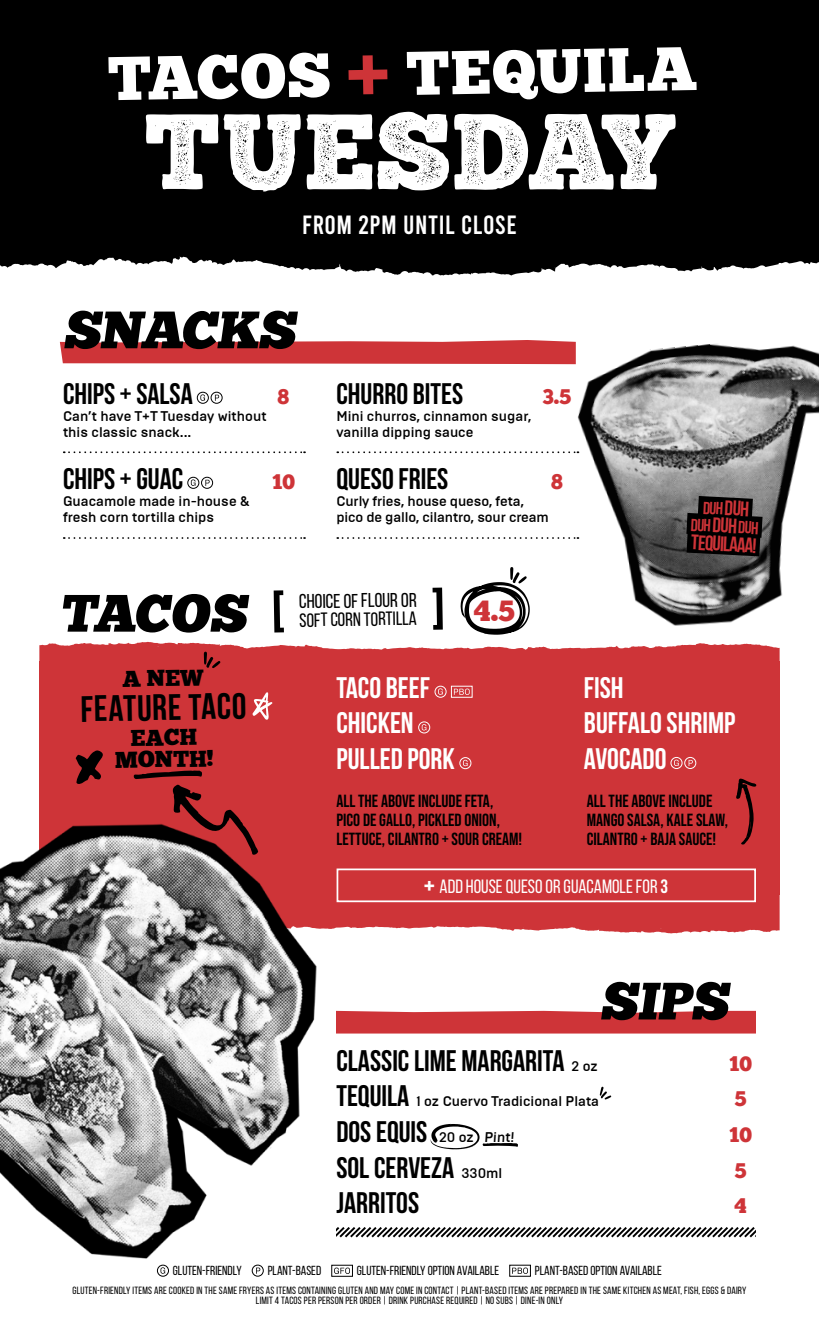
<style>
.page{position:relative;width:819px;height:1323px;background:#fff}
.page>*{position:absolute;margin:0;border:0;box-sizing:border-box;transform-origin:0 0}
.t1{font:107.8px "Chunk Five Print";color:#fff}
.t2{font:61.6px "Chunk Five Ex";color:#fff}
.t3{font:52.5px "Chunk Five Ex";color:#000}
.t4{font:700 36.75px "Bebas Neue";color:#000}
.t5{font:700 29.75px "Bebas Neue";color:#000}
.t6{font:700 29.75px/35.7px "Bebas Neue";color:#fff}
.t7{font:29.05px "Chunk Five Ex";color:#ce3438}
.t8{font:26.25px "Bebas";letter-spacing:.02em;color:#fff}
.t9{font:22.75px/21.7px "Chunk Five";color:#000;text-align:center}
.t10{font:21px "Chunk Five";color:#ce3438}
.t11{font:700 21px "Bebas Neue";color:#ce3438}
.t12{font:19.95px "Bebas Neue";color:#000}
.t13{font:19.25px "Bebas Neue";color:#fff}
.t14{font:19.25px "Bebas Neue";color:#000}
.t15{font:17.5px/19.2px "Bebas Neue";color:#000}
.t16{font:700 17.5px/17.5px "Bebas Neue";color:#ce3438;text-align:center}
.t17{font:500 14px/16.8px "Brutal Type";color:#000}
.t18{font:13.12px "Bebas Neue";color:#000}
.t19{font:10.5px/10.5px "Bebas Neue";letter-spacing:.02em;color:#000;text-align:center}
.s1{color:#ce3438}
.s2{font-size:21px}
.s3{font-family:"Chunk Five"}
.s4{font-style:inherit}
.s5{font-family:"Brutal Type";font-weight:500;font-size:14px}
.s6{font-family:"Bebas Neue";font-weight:700;font-size:29.75px}
</style>
<div class="page">
<img style="left:564px;top:344px;width:255px;height:282px">
<div style="left:39px;top:661px;width:741px;height:233px;background:#ce3438"></div>
<svg style="left:60px;top:340px;width:516px;height:24px"></svg>
<svg style="left:336px;top:1011px;width:420px;height:23px"></svg>
<div style="left:0;top:0;width:819px;height:179px;background:#000"></div>
<svg style="left:0;top:179px;width:819px;height:97px;fill:#000"></svg>
<svg style="left:326px;top:884px;width:454px;height:49px"></svg>
<div style="left:418px;top:722px;width:12px;height:11px;border:1px solid #fff;border-radius:50%"></div>
<div style="left:460px;top:757px;width:11px;height:12px;border:1px solid #fff;border-radius:50%"></div>
<svg style="left:463px;top:760px;width:5px;height:6px"></svg>
<div style="left:671px;top:757px;width:11px;height:12px;border:1px solid #fff;border-radius:50%"></div>
<svg style="left:674px;top:760px;width:5px;height:6px"></svg>
<div style="left:684px;top:757px;width:12px;height:12px;border:1px solid #fff;border-radius:50%"></div>
<svg style="left:689px;top:760px;width:4px;height:6px"></svg>
<svg style="left:274px;top:590px;width:10px;height:43px"></svg>
<svg style="left:433px;top:588px;width:10px;height:42px"></svg>
<svg style="left:64px;top:451px;width:241px;height:2px"></svg>
<svg style="left:337px;top:451px;width:241px;height:2px"></svg>
<svg style="left:64px;top:537px;width:241px;height:2px"></svg>
<svg style="left:337px;top:537px;width:241px;height:2px"></svg>
<svg style="left:461px;top:567px;width:69px;height:68px"></svg>
<svg style="left:665px;top:484px;width:119px;height:84px"></svg>
<div style="left:157px;top:1265px;width:12px;height:12px;border:1px solid #000;border-radius:50%"></div>
<svg style="left:161px;top:1267px;width:4px;height:7px"></svg>
<div style="left:252px;top:1265px;width:12px;height:12px;border:1px solid #000;border-radius:50%"></div>
<svg style="left:256px;top:1268px;width:4px;height:6px"></svg>
<svg style="left:334px;top:1268px;width:16px;height:6px"></svg>
<div style="left:331px;top:1265px;width:22px;height:12px;border:1px solid #000"></div>
<div style="left:509px;top:1265px;width:22px;height:12px;border:1px solid #000"></div>
<svg style="left:512px;top:1268px;width:16px;height:6px"></svg>
<img style="left:0;top:824px;width:326px;height:435px">
<div style="left:197px;top:392px;width:12px;height:12px;border:1px solid #000;border-radius:50%"></div>
<svg style="left:200px;top:394px;width:5px;height:7px"></svg>
<svg style="left:211px;top:392px;width:11px;height:11px"></svg>
<div style="left:211px;top:392px;width:11px;height:12px;border:1px solid #000;border-radius:50%"></div>
<svg style="left:215px;top:395px;width:4px;height:6px"></svg>
<div style="left:187px;top:477px;width:12px;height:12px;border:1px solid #000;border-radius:50%"></div>
<svg style="left:191px;top:479px;width:5px;height:7px"></svg>
<div style="left:201px;top:477px;width:12px;height:12px;border:1px solid #000;border-radius:50%"></div>
<svg style="left:205px;top:480px;width:5px;height:6px"></svg>
<div style="left:337px;top:869px;width:419px;height:33px;border:2px solid #fff"></div>
<svg style="left:76px;top:750px;width:27px;height:34px"></svg>
<svg style="left:133px;top:770px;width:126px;height:85px"></svg>
<svg style="left:39px;top:642px;width:741px;height:88px"></svg>
<svg style="left:336px;top:1227px;width:420px;height:11px"></svg>
<svg style="left:430px;top:1124px;width:88px;height:26px"></svg>
<svg style="left:600px;top:1087px;width:11px;height:13px"></svg>
<svg style="left:736px;top:778px;width:21px;height:67px"></svg>
<h2 class="t2" style="left:107px;top:32px;width:591px;rotate:-1deg">TACOS <span class="s1">+</span> TEQUILA</h2>
<h1 class="t1" style="left:145px;top:103px;width:531px">TUESDAY</h1>
<h3 class="t8" style="left:302px;top:212px;width:216px">FROM 2PM UNTIL CLOSE</h3>
<h3 class="t3" style="left:63px;top:290px;width:244px">SNACKS</h3>
<h3 class="t5" style="left:63px;top:377px;width:131px">CHIPS + SALSA</h3>
<h3 class="t10" style="left:278px;top:383px;width:13px">8</h3>
<p class="t17" style="left:63px;top:407px;width:205px">Can’t have T+T Tuesday without this classic snack...</p>
<h3 class="t5" style="left:63px;top:462px;width:122px">CHIPS + GUAC</h3>
<h3 class="t10" style="left:272px;top:469px;width:24px">10</h3>
<p class="t17" style="left:63px;top:492px;width:188px">Guacamole made in-house &amp; fresh corn tortilla chips</p>
<h3 class="t5" style="left:336px;top:377px;width:128px">CHURRO BITES</h3>
<h3 class="t10" style="left:542px;top:383px;width:30px">3.5</h3>
<p class="t17" style="left:336px;top:407px;width:197px">Mini churros, cinnamon sugar, vanilla dipping sauce</p>
<h3 class="t5" style="left:336px;top:462px;width:114px">QUESO FRIES</h3>
<h3 class="t10" style="left:551px;top:469px;width:13px">8</h3>
<p class="t17" style="left:336px;top:492px;width:214px">Curly fries, house queso, feta, pico de gallo, cilantro, sour cream</p>
<h3 class="t3" style="left:59px;top:574px;width:200px">TACOS</h3>
<h3 class="t12" style="left:299px;top:591px;width:119px;rotate:-1deg">CHOICE OF FLOUR OR</h3>
<h3 class="t14" style="left:299px;top:610px;width:119px;rotate:-1deg">SOFT CORN TORTILLA</h3>
<h3 class="t7" style="left:474px;top:589px;width:43px">4.5</h3>
<p class="t16" style="left:692px;top:498px;width:69px;rotate:3deg">Duh <span class="s2">duh </span>duh <span class="s2">duh</span>DUH</p>
<h3 class="t11" style="left:692px;top:531px;width:67px;rotate:3deg">TEQUILAAA!</h3>
<h3 class="t9" style="left:122px;top:669px;width:82px;rotate:-1deg">A NEW</h3>
<h3 class="t4" style="left:80px;top:689px;width:167px;rotate:-1deg">FEATURE TACO</h3>
<h3 class="t9" style="left:114px;top:728px;width:100px;rotate:-1deg">EACH<br>MONTH!</h3>
<h3 class="t6" style="left:336px;top:669px;width:120px">TACO BEEF<br>CHICKEN<br>PULLED PORK</h3>
<h3 class="t6" style="left:584px;top:669px;width:153px">FISH<br>BUFFALO SHRIMP<br>AVOCADO</h3>
<p class="t15" style="left:336px;top:791px;width:187px">ALL THE ABOVE INCLUDE FETA,<br>PICO DE GALLO, PICKLED ONION,<br>LETTUCE, CILANTRO + SOUR CREAM!</p>
<p class="t15" style="left:587px;top:791px;width:143px">ALL THE ABOVE INCLUDE<br>MANGO SALSA, KALE SLAW,<br>CILANTRO + BAJA SAUCE!</p>
<h3 class="t13" style="left:424px;top:876px;width:246px"><span class="s3">+</span> ADD HOUSE QUESO OR GUACAMOLE FOR <span class="s4">3</span></h3>
<h3 class="t3" style="left:600px;top:962px;width:140px">SIPS</h3>
<h3 class="t5" style="left:336px;top:1044px;width:263px">CLASSIC LIME MARGARITA <span class="s5">2 oz</span></h3>
<h3 class="t10" style="left:729px;top:1050px;width:24px">10</h3>
<p class="t17" style="left:336px;top:1092px;width:264px"><span class="s6">TEQUILA</span> 1 oz Cuervo Tradicional Plata</p>
<h3 class="t10" style="left:735px;top:1086px;width:14px">5</h3>
<p class="t17" style="left:336px;top:1128px;width:181px"><span class="s6">DOS EQUIS</span> 20 oz Pint!</p>
<h3 class="t10" style="left:729px;top:1122px;width:24px">10</h3>
<h3 class="t5" style="left:336px;top:1151px;width:167px">SOL CERVEZA <span class="s5">330ml</span></h3>
<h3 class="t10" style="left:735px;top:1157px;width:14px">5</h3>
<h3 class="t5" style="left:336px;top:1187px;width:84px">JARRITOS</h3>
<h3 class="t10" style="left:735px;top:1193px;width:14px">4</h3>
<p class="t18" style="left:173px;top:1264px;width:70px">GLUTEN-FRIENDLY</p>
<p class="t18" style="left:268px;top:1264px;width:55px">PLANT-BASED</p>
<p class="t18" style="left:357px;top:1264px;width:144px">GLUTEN-FRIENDLY OPTION AVAILABLE</p>
<p class="t18" style="left:535px;top:1264px;width:129px">PLANT-BASED OPTION AVAILABLE</p>
<p class="t19" style="left:73px;top:1285px;width:675px">GLUTEN-FRIENDLY ITEMS ARE COOKED IN THE SAME FRYERS AS ITEMS CONTAINING GLUTEN AND MAY COME IN CONTACT | PLANT-BASED ITEMS ARE PREPARED IN THE SAME KITCHEN AS MEAT, FISH, EGGS &amp; DAIRY<br>LIMIT 4 TACOS PER PERSON PER ORDER | DRINK PURCHASE REQUIRED | NO SUBS | DINE-IN ONLY</p>
</div>
